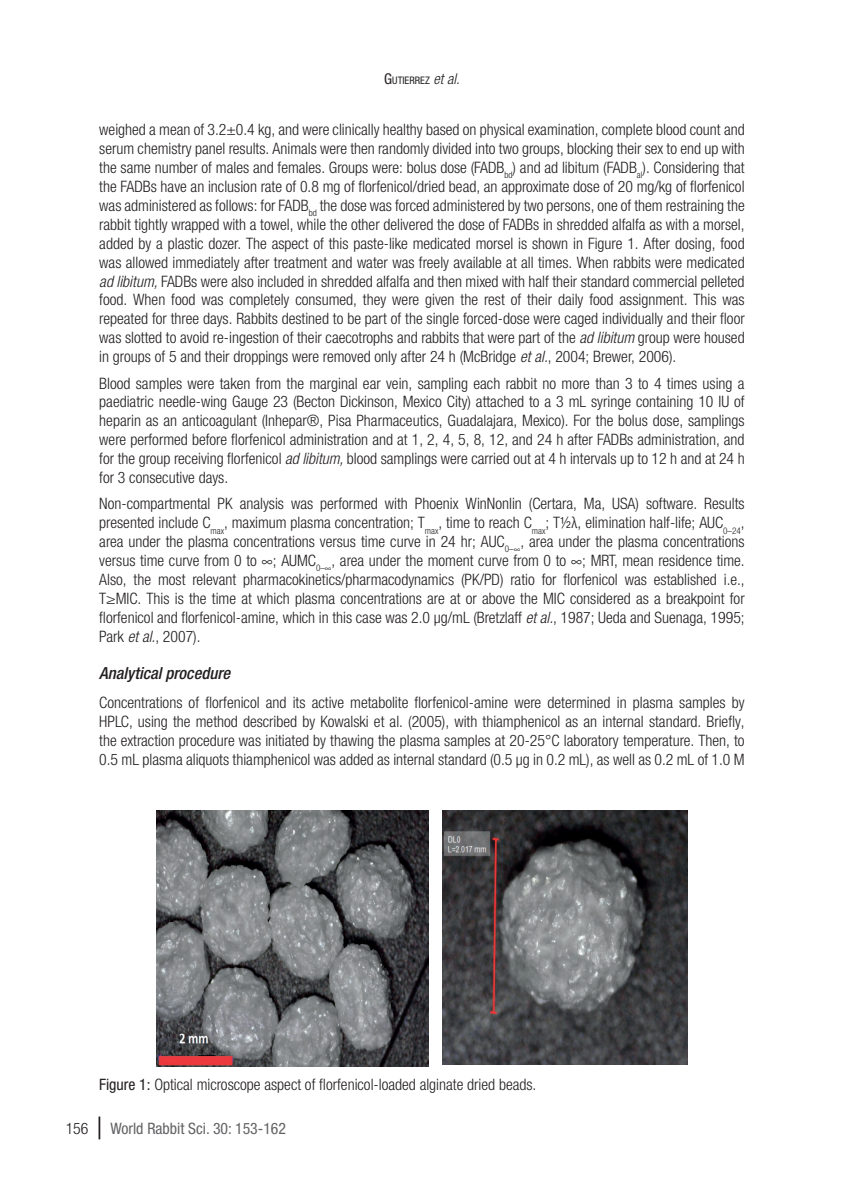
<style>
.page{position:relative;width:844px;height:1191px;background:#fff}
.page>*{position:absolute;margin:0;border:0;box-sizing:border-box;transform-origin:0 0}
.NIVEL-2{font:italic 500 condensed 16.62px "Helvetica Neue LTW1 G";color:#231f20}
.PARRAFO{font:300 condensed 15.75px/18.9px "Helvetica Neue LTW1 G";color:#231f20;text-align:justify}
.IMAGEN-TITULO{font:300 condensed 15.75px "Helvetica Neue LTW1 G";color:#231f20}
.t1{font:condensed 15.75px "Helvetica Neue LTW1 G";color:#636366}
.t2{font:300 condensed 15.75px "Helvetica Neue LTW1 G";color:#231f20}
.t3{font:condensed 10.33px "Helvetica Neue LTW1 G";color:#231f20}
.s1{font-size:14.88px}
.s2{font-weight:300;font-style:italic;font-size:14.88px}
.s3{font-style:italic}
.s4{font-weight:400}
</style>
<div class="page">
<hr style="left:98px;top:1116px;width:2px;height:23px;background:#231f20">
<img style="left:156px;top:810px;width:272px;height:256px">
<img style="left:442px;top:810px;width:245px;height:254px">
<p class="t3" style="left:384px;top:74px;width:77px"><span class="s1">G</span>UTIERREZ <span class="s2">et al.</span></p>
<p class="PARRAFO" style="left:99px;top:120px;width:646px">weighed a mean of 3.2±0.4 kg, and were clinically healthy based on physical examination, complete blood count and serum chemistry panel results. Animals were then randomly divided into two groups, blocking their sex to end up with the same number of males and females. Groups were: bolus dose (FADB<sub>bd</sub>) and ad libitum (FADB<sub>al</sub>). Considering that the FADBs have an inclusion rate of 0.8 mg of florfenicol/dried bead, an approximate dose of 20 mg/kg of florfenicol was administered as follows: for FADB<sub>bd</sub> the dose was forced administered by two persons, one of them restraining the rabbit tightly wrapped with a towel, while the other delivered the dose of FADBs in shredded alfalfa as with a morsel, added by a plastic dozer. The aspect of this paste-like medicated morsel is shown in Figure 1. After dosing, food was allowed immediately after treatment and water was freely available at all times. When rabbits were medicated <span class="s3">ad libitum,</span> FADBs were also included in shredded alfalfa and then mixed with half their standard commercial pelleted food. When food was completely consumed, they were given the rest of their daily food assignment. This was repeated for three days. Rabbits destined to be part of the single forced-dose were caged individually and their floor was slotted to avoid re-ingestion of their caecotrophs and rabbits that were part of the <span class="s3">ad libitum</span> group were housed in groups of 5 and their droppings were removed only after 24 h (McBridge <span class="s3">et al.</span>, 2004; Brewer, 2006).</p>
<p class="PARRAFO" style="left:99px;top:374px;width:646px">Blood samples were taken from the marginal ear vein, sampling each rabbit no more than 3 to 4 times using a paediatric needle-wing Gauge 23 (Becton Dickinson, Mexico City) attached to a 3 mL syringe containing 10 IU of heparin as an anticoagulant (Inhepar®, Pisa Pharmaceutics, Guadalajara, Mexico). For the bolus dose, samplings were performed before florfenicol administration and at 1, 2, 4, 5, 8, 12, and 24 h after FADBs administration, and for the group receiving florfenicol <span class="s3">ad libitum,</span> blood samplings were carried out at 4 h intervals up to 12 h and at 24 h for 3 consecutive days.</p>
<p class="PARRAFO" style="left:99px;top:494px;width:646px">Non-compartmental PK analysis was performed with Phoenix WinNonlin (Certara, Ma, USA) software. Results presented include C<sub>max</sub>, maximum plasma concentration; T<sub>max</sub>, time to reach C<sub>max</sub>; T½λ, elimination half-life; AUC<sub>0–24</sub>, area under the plasma concentrations versus time curve in 24 hr; AUC<sub>0–∞</sub>, area under the plasma concentrations versus time curve from 0 to ∞; AUMC<sub>0–∞</sub>, area under the moment curve from 0 to ∞; MRT, mean residence time.<br>Also, the most relevant pharmacokinetics/pharmacodynamics (PK/PD) ratio for florfenicol was established i.e., T≥MIC. This is the time at which plasma concentrations are at or above the MIC considered as a breakpoint for florfenicol and florfenicol-amine, which in this case was 2.0 µg/mL (Bretzlaff <span class="s3">et al.</span>, 1987; Ueda and Suenaga, 1995; Park <span class="s3">et al.</span>, 2007).</p>
<h2 class="NIVEL-2" style="left:99px;top:663px;width:132px">Analytical procedure</h2>
<p class="PARRAFO" style="left:99px;top:693px;width:646px">Concentrations of florfenicol and its active metabolite florfenicol-amine were determined in plasma samples by HPLC, using the method described by Kowalski et al. (2005), with thiamphenicol as an internal standard. Briefly, the extraction procedure was initiated by thawing the plasma samples at 20-25°C laboratory temperature. Then, to 0.5 mL plasma aliquots thiamphenicol was added as internal standard (0.5 µg in 0.2 mL), as well as 0.2 mL of 1.0 M</p>
<p class="IMAGEN-TITULO" style="left:99px;top:1075px;width:438px"><span class="s4">Figure 1:</span> Optical microscope aspect of florfenicol-loaded alginate dried beads.</p>
<p class="t2" style="left:66px;top:1119px;width:24px">156</p>
<p class="t1" style="left:110px;top:1119px;width:177px">World Rabbit Sci. 30: 153-162</p>
</div>
